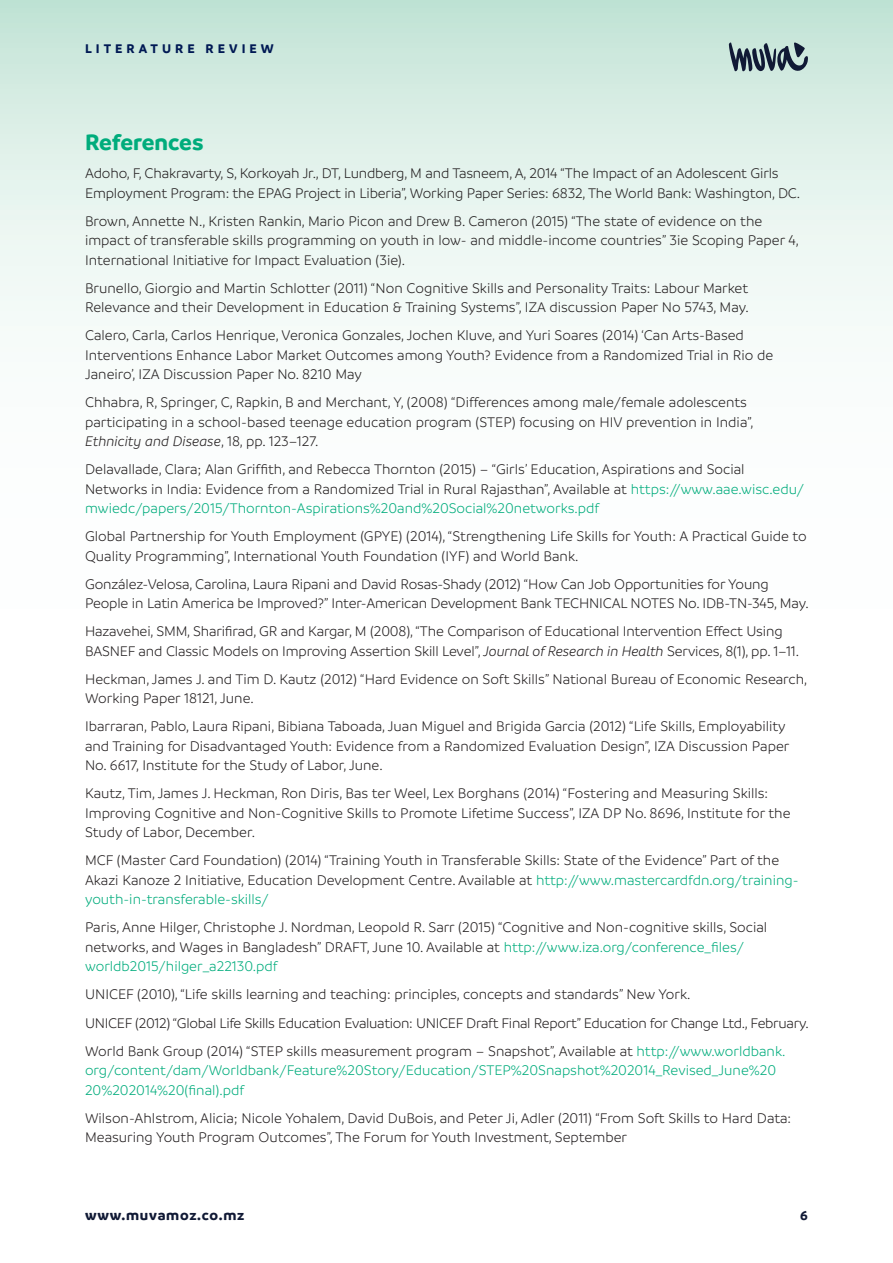
<style>
.page{position:relative;width:893px;height:1263px;background:#fff}
.page>*{position:absolute;margin:0;border:0;box-sizing:border-box;transform-origin:0 0}
.t1{font:700 24px "Branding";letter-spacing:-.005em;color:#00ac7c}
.t2{font:300 15px/19.5px "Branding";color:#231f20}
.t3{font:300 15px/19.5px "Branding";color:#00ac7c}
.t4{font:700 15px "Branding";letter-spacing:.05em;color:#101935}
.t5{font:700 13.5px "Branding";letter-spacing:.3em;color:#001954}
.t6{font:700 13.5px "Branding";color:#101935}
.s1{font-style:italic}
.s2{color:#00ac7c}
</style>
<div class="page">
<svg style="left:0;top:0;width:893px;height:326px"></svg>
<svg style="left:729px;top:42px;width:79px;height:30px;background:#778b91"></svg>
<p class="t5" style="left:85px;top:41px;width:190px">LITERATURE REVIEW</p>
<h1 class="t1" style="left:85px;top:129px;width:120px">References</h1>
<p class="t2" style="left:85px;top:164px;width:717px">Adoho, F, Chakravarty, S, Korkoyah Jr., DT, Lundberg, M and Tasneem, A, 2014 “The Impact of an Adolescent Girls<br>Employment Program: the EPAG Project in Liberia”, Working Paper Series: 6832, The World Bank: Washington, DC.</p>
<p class="t2" style="left:85px;top:211px;width:715px">Brown, Annette N., Kristen Rankin, Mario Picon and Drew B. Cameron (2015) “The state of evidence on the impact of transferable skills programming on youth in low- and middle-income countries” 3ie Scoping Paper 4,<br>International Initiative for Impact Evaluation (3ie).</p>
<p class="t2" style="left:85px;top:278px;width:665px">Brunello, Giorgio and Martin Schlotter (2011) “Non Cognitive Skills and Personality Traits: Labour Market<br>Relevance and their Development in Education &amp; Training Systems”, IZA discussion Paper No 5743, May.</p>
<p class="t2" style="left:85px;top:326px;width:690px">Calero, Carla, Carlos Henrique, Veronica Gonzales, Jochen Kluve, and Yuri Soares (2014) ‘Can Arts-Based<br>Interventions Enhance Labor Market Outcomes among Youth? Evidence from a Randomized Trial in Rio de<br>Janeiro’, IZA Discussion Paper No. 8210 May</p>
<p class="t2" style="left:85px;top:393px;width:670px">Chhabra, R, Springer, C, Rapkin, B and Merchant, Y, (2008) “Differences among male/female adolescents participating in a school-based teenage education program (STEP) focusing on HIV prevention in India”,<br><span class="s1">Ethnicity and Disease</span>, 18, pp. 123–127.</p>
<p class="t2" style="left:85px;top:460px;width:721px">Delavallade, Clara; Alan Griffith, and Rebecca Thornton (2015) – “Girls’ Education, Aspirations and Social<br>Networks in India: Evidence from a Randomized Trial in Rural Rajasthan”, Available at <span class="s2">https://www.aae.wisc.edu/ mwiedc/papers/2015/Thornton-Aspirations%20and%20Social%20networks.pdf</span></p>
<p class="t2" style="left:85px;top:527px;width:723px">Global Partnership for Youth Employment (GPYE) (2014), “Strengthening Life Skills for Youth: A Practical Guide to<br>Quality Programming”, International Youth Foundation (IYF) and World Bank.</p>
<p class="t2" style="left:85px;top:574px;width:725px">González-Velosa, Carolina, Laura Ripani and David Rosas-Shady (2012) “How Can Job Opportunities for Young<br>People in Latin America be Improved?” Inter-American Development Bank TECHNICAL NOTES No. IDB-TN-345, May.</p>
<p class="t2" style="left:85px;top:622px;width:715px">Hazavehei, SMM, Sharifirad, GR and Kargar, M (2008), “The Comparison of Educational Intervention Effect Using<br>BASNEF and Classic Models on Improving Assertion Skill Level”, <span class="s1">Journal of Research in Health</span> Services, 8(1), pp. 1–11.</p>
<p class="t2" style="left:85px;top:669px;width:724px">Heckman, James J. and Tim D. Kautz (2012) “Hard Evidence on Soft Skills” National Bureau of Economic Research,<br>Working Paper 18121, June.</p>
<p class="t2" style="left:85px;top:717px;width:706px">Ibarraran, Pablo, Laura Ripani, Bibiana Taboada, Juan Miguel and Brigida Garcia (2012) “Life Skills, Employability and Training for Disadvantaged Youth: Evidence from a Randomized Evaluation Design”, IZA Discussion Paper<br>No. 6617, Institute for the Study of Labor, June.</p>
<p class="t2" style="left:85px;top:784px;width:707px">Kautz, Tim, James J. Heckman, Ron Diris, Bas ter Weel, Lex Borghans (2014) “Fostering and Measuring Skills:<br>Improving Cognitive and Non-Cognitive Skills to Promote Lifetime Success”, IZA DP No. 8696, Institute for the<br>Study of Labor, December.</p>
<p class="t2" style="left:85px;top:851px;width:715px">MCF (Master Card Foundation) (2014) “Training Youth in Transferable Skills: State of the Evidence” Part of the<br>Akazi Kanoze 2 Initiative, Education Development Centre. Available at <span class="s2">http://www.mastercardfdn.org/training&shy;youth-in-transferable-skills/</span></p>
<p class="t2" style="left:85px;top:918px;width:684px">Paris, Anne Hilger, Christophe J. Nordman, Leopold R. Sarr (2015) “Cognitive and Non-cognitive skills, Social networks, and Wages in Bangladesh” DRAFT, June 10. Available at <span class="s2">http://www.iza.org/conference_files/ worldb2015/hilger_a22130.pdf</span></p>
<p class="t2" style="left:85px;top:981px;width:725px;line-height:28px">UNICEF (2010), “Life skills learning and teaching: principles, concepts and standards” New York.<br>UNICEF (2012) “Global Life Skills Education Evaluation: UNICEF Draft Final Report” Education for Change Ltd., February.<br>World Bank Group (2014) “STEP skills measurement program – Snapshot”, Available at <span class="s2">http://www.worldbank.</span></p>
<p class="t3" style="left:85px;top:1060px;width:693px">org/content/dam/Worldbank/Feature%20Story/Education/STEP%20Snapshot%202014_Revised_June%20<br>20%202014%20(final).pdf</p>
<p class="t2" style="left:85px;top:1108px;width:708px">Wilson-Ahlstrom, Alicia; Nicole Yohalem, David DuBois, and Peter Ji, Adler (2011) “From Soft Skills to Hard Data:<br>Measuring Youth Program Outcomes”, The Forum for Youth Investment, September</p>
<p class="t4" style="left:85px;top:1207px;width:161px">www.muvamoz.co.mz</p>
<p class="t6" style="left:800px;top:1208px;width:9px">6</p>
</div>
